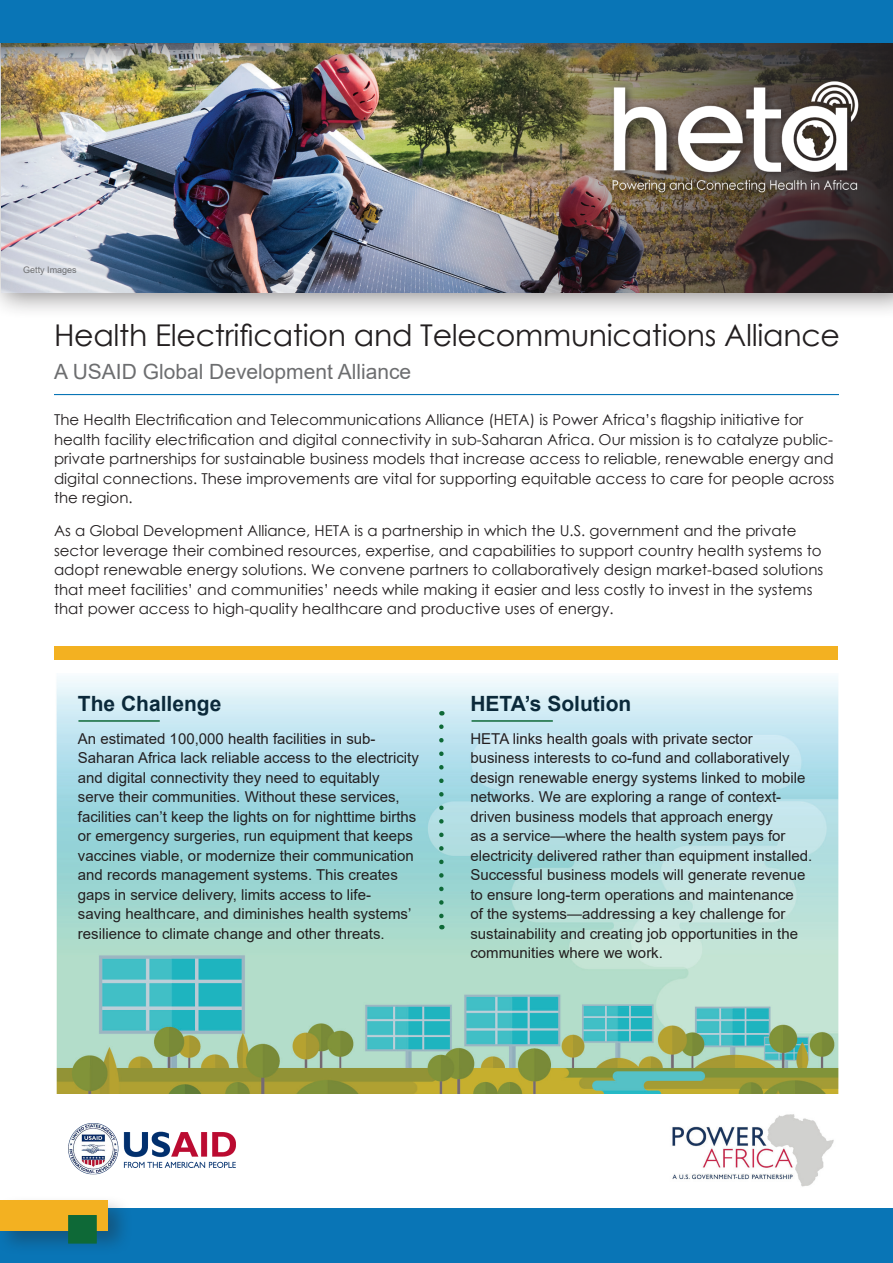
<style>
.page{position:relative;width:893px;height:1263px;background:#fff}
.page>*{position:absolute;margin:0;border:0;box-sizing:border-box;transform-origin:0 0}
.t1{font:30px "Century Gothic";letter-spacing:-.01em;color:#231f20}
.t2{font:21px "Arial";color:#6d6e70}
.t3{font:700 21px "Arial";color:#0b293a}
.t4{font:15px/19.5px "Arial";color:#231f20}
.t5{font:15px/19.5px "Century Gothic";color:#231f20}
.t6{font:9px "Arial";color:#6d6e70}
</style>
<div class="page">
<div style="left:0;top:9px;width:893px;height:310px;background:#231f20;opacity:.5"></div>
<img style="left:2px;top:76px;width:448px;height:216px">
<img style="left:450px;top:76px;width:443px;height:216px">
<div style="left:0;top:0;width:893px;height:76px;background:#231f20;opacity:.5"></div>
<div style="left:0;top:0;width:893px;height:43px;background:#0975b6"></div>
<img style="left:56px;top:676px;width:783px;height:417px">
<div style="left:0;top:1209px;width:893px;height:54px;background:#0975b6"></div>
<div style="left:0;top:1195px;width:133px;height:61px;background:#231f20;opacity:.35"></div>
<div style="left:0;top:1200px;width:107px;height:30px;background:#f3b121"></div>
<div style="left:68px;top:1215px;width:29px;height:28px;background:#0e6937;border:1px solid #0e6937"></div>
<hr style="left:54px;top:394px;width:785px;height:1px;background:#0975b6">
<div style="left:54px;top:646px;width:783px;height:14px;background:#f3b121"></div>
<svg style="left:439px;top:727px;width:5px;height:202px"></svg>
<hr style="left:78px;top:720px;width:82px;height:2px;background:#0e6937">
<hr style="left:472px;top:720px;width:81px;height:2px;background:#0e6937">
<div style="left:608px;top:76px;width:260px;height:126px;background:#231f20;opacity:.75"></div>
<img style="left:609px;top:78px;width:253px;height:121px">
<img style="left:672px;top:1114px;width:162px;height:73px">
<img style="left:68px;top:1123px;width:168px;height:52px">
<p class="t6" style="left:23px;top:264px;width:55px">Getty Images</p>
<h1 class="t1" style="left:54px;top:314px;width:787px">Health Electrification and Telecommunications Alliance</h1>
<p class="t2" style="left:54px;top:357px;width:359px">A USAID Global Development Alliance</p>
<p class="t5" style="left:54px;top:410px;width:782px">The Health Electrification and Telecommunications Alliance (HETA) is Power Africa’s flagship initiative for health facility electrification and digital connectivity in sub-Saharan Africa. Our mission is to catalyze public&shy;private partnerships for sustainable business models that increase access to reliable, renewable energy and digital connections. These improvements are vital for supporting equitable access to care for people across the region.</p>
<p class="t5" style="left:54px;top:521px;width:771px">As a Global Development Alliance, HETA is a partnership in which the U.S. government and the private sector leverage their combined resources, expertise, and capabilities to support country health systems to adopt renewable energy solutions. We convene partners to collaboratively design market-based solutions that meet facilities’ and communities’ needs while making it easier and less costly to invest in the systems that power access to high-quality healthcare and productive uses of energy.</p>
<h2 class="t3" style="left:78px;top:688px;width:145px">The Challenge</h2>
<p class="t4" style="left:78px;top:728px;width:342px">An estimated 100,000 health facilities in sub-Saharan Africa lack reliable access to the electricity and digital connectivity they need to equitably serve their communities. Without these services, facilities can’t keep the lights on for nighttime births or emergency surgeries, run equipment that keeps vaccines viable, or modernize their communication and records management systems. This creates gaps in service delivery, limits access to life-<br>saving healthcare, and diminishes health systems’ resilience to climate change and other threats.</p>
<h2 class="t3" style="left:470px;top:688px;width:163px">HETA’s Solution</h2>
<p class="t4" style="left:470px;top:728px;width:343px">HETA links health goals with private sector business interests to co-fund and collaboratively design renewable energy systems linked to mobile networks. We are exploring a range of context&shy;driven business models that approach energy<br>as a service—where the health system pays for electricity delivered rather than equipment installed.<br>Successful business models will generate revenue to ensure long-term operations and maintenance<br>of the systems—addressing a key challenge for sustainability and creating job opportunities in the communities where we work.</p>
</div>
